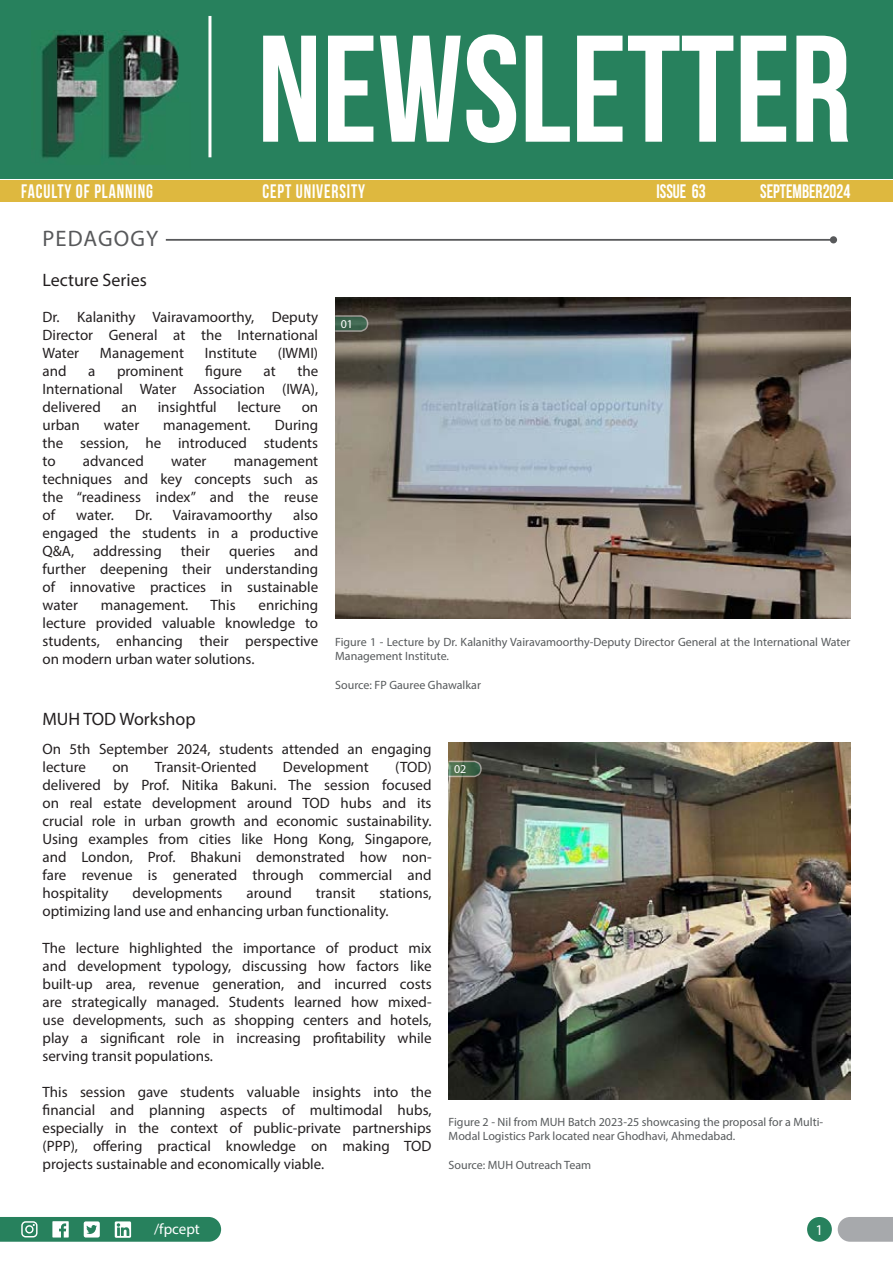
<style>
.page{position:relative;width:893px;height:1263px;background:#fff}
.page>*{position:absolute;margin:0;border:0;box-sizing:border-box;transform-origin:0 0}
.t1{font:700 151.5px "Bebas Neue";color:#fff}
.t2{font:22.5px "Myriad Pro";letter-spacing:.05em;color:#58595b}
.t3{font:700 19.5px "Bebas Neue";letter-spacing:.05em;color:#fff;scale:.9 1}
.t4{font:700 19.5px "Bebas Neue";color:#fff;scale:.9 1}
.t5{font:18px "Myriad Pro";color:#231f20}
.t6{font:15px/18px "Myriad Pro";color:#231f20;text-align:justify}
.t7{font:15px "Myriad Pro";color:#fff}
.t8{font:12px/14.4px "Myriad Pro";color:#575a5c}
.t9{font:12px "Myriad Pro";color:#fff}
</style>
<div class="page">
<div style="left:0;top:180px;width:893px;height:21px;background:#deb83f"></div>
<div style="left:0;top:0;width:893px;height:179px;background:#27815d"></div>
<svg style="left:838px;top:1217px;width:55px;height:25px"></svg>
<svg style="left:0;top:1217px;width:221px;height:25px;background:#479375"></svg>
<div style="left:807px;top:1217px;width:25px;height:25px;background:#27815d;border-radius:50%"></div>
<div style="left:208px;top:16px;width:3px;height:141px;border:2px solid #fff"></div>
<img style="left:41px;top:31px;width:137px;height:127px">
<div style="left:166px;top:102px;width:25px;height:68px;background:#27825b"></div>
<img style="left:335px;top:298px;width:515px;height:321px">
<img style="left:449px;top:743px;width:401px;height:356px">
<svg style="left:448px;top:760px;width:34px;height:18px"></svg>
<svg style="left:335px;top:314px;width:34px;height:19px"></svg>
<hr style="left:166px;top:239px;width:667px;height:2px;background:#58595b">
<div style="left:830px;top:236px;width:7px;height:7px;background:#58595b;border-radius:50%"></div>
<p class="t1" style="left:257px;top:6px;width:596px">NEWSLETTER</p>
<p class="t3" style="left:21px;top:180px;width:148px">FACULTY OF PLANNING</p>
<p class="t3" style="left:263px;top:180px;width:116px">CEPT UNIVERSITY</p>
<p class="t2" style="left:43px;top:225px;width:117px">PEDAGOGY</p>
<p class="t5" style="left:43px;top:269px;width:106px">Lecture Series</p>
<p class="t6" style="left:43px;top:308px;width:277px">Dr. Kalanithy Vairavamoorthy, Deputy Director General at the International Water</p>
<p class="t6" style="left:100px;top:344px;width:86px">Management</p>
<p class="t6" style="left:205px;top:344px;width:54px">Institute</p>
<p class="t6" style="left:278px;top:344px;width:42px">(IWMI)</p>
<p class="t6" style="left:43px;top:362px;width:26px">and</p>
<p class="t6" style="left:88px;top:362px;width:9px">a</p>
<p class="t6" style="left:117px;top:362px;width:68px">prominent</p>
<p class="t6" style="left:205px;top:362px;width:38px">figure</p>
<p class="t6" style="left:264px;top:362px;width:14px">at</p>
<p class="t6" style="left:43px;top:362px;width:277px;text-indent:255px">the International Water Association (IWA), delivered</p>
<p class="t6" style="left:122px;top:398px;width:17px">an</p>
<p class="t6" style="left:158px;top:398px;width:61px">insightful</p>
<p class="t6" style="left:238px;top:398px;width:45px">lecture</p>
<p class="t6" style="left:302px;top:398px;width:18px">on</p>
<p class="t9" style="left:341px;top:317px;width:14px">01</p>
<p class="t3" style="left:656px;top:180px;width:56px">ISSUE 63</p>
<p class="t4" style="left:760px;top:180px;width:102px">SEPTEMBER2024</p>
<p class="t6" style="left:43px;top:416px;width:39px">urban</p>
<p class="t6" style="left:104px;top:416px;width:37px">water</p>
<p class="t6" style="left:163px;top:416px;width:89px">management.</p>
<p class="t6" style="left:43px;top:416px;width:277px;text-indent:232px">During the session, he introduced students to</p>
<p class="t6" style="left:83px;top:452px;width:63px">advanced</p>
<p class="t6" style="left:171px;top:452px;width:37px">water</p>
<p class="t6" style="left:43px;top:452px;width:277px;text-indent:191px">management techniques and key concepts such as the “readiness index” and the reuse of</p>
<p class="t6" style="left:43px;top:506px;width:277px;text-indent:251px">also engaged the students in a productive Q&amp;A,</p>
<p class="t6" style="left:76px;top:506px;width:39px">water.</p>
<p class="t6" style="left:135px;top:506px;width:139px">Dr. Vairavamoorthy</p>
<p class="t6" style="left:43px;top:542px;width:277px;text-indent:252px">and further deepening their understanding of innovative practices in sustainable water</p>
<p class="t6" style="left:93px;top:542px;width:70px">addressing</p>
<p class="t6" style="left:181px;top:542px;width:31px">their</p>
<p class="t6" style="left:229px;top:542px;width:48px">queries</p>
<p class="t6" style="left:43px;top:596px;width:277px;text-indent:216px">enriching lecture provided valuable knowledge to students, enhancing their perspective on modern urban water solutions.</p>
<p class="t6" style="left:101px;top:596px;width:89px">management.</p>
<p class="t6" style="left:211px;top:596px;width:27px">This</p>
<p class="t5" style="left:43px;top:708px;width:155px">MUH TOD Workshop</p>
<p class="t8" style="left:335px;top:634px;width:517px">Figure 1 - Lecture by Dr. Kalanithy Vairavamoorthy-Deputy Director General at the International Water<br>Management Institute.</p>
<p class="t8" style="left:335px;top:677px;width:147px">Source: FP Gauree Ghawalkar</p>
<p class="t6" style="left:43px;top:740px;width:391px">On 5th September 2024, students attended an engaging lecture</p>
<p class="t6" style="left:112px;top:758px;width:18px">on</p>
<p class="t6" style="left:155px;top:758px;width:103px">Transit-Oriented</p>
<p class="t6" style="left:283px;top:758px;width:87px">Development</p>
<p class="t6" style="left:43px;top:758px;width:391px;text-indent:353px">(TOD) delivered by Prof. Nitika Bakuni. The session focused on real estate development around TOD hubs and its crucial role in urban growth and economic sustainability.<br>Using examples from cities like Hong Kong, Singapore, and London, Prof. Bhakuni demonstrated how non&shy;fare revenue is generated through commercial and hospitality</p>
<p class="t6" style="left:132px;top:884px;width:92px">developments</p>
<p class="t6" style="left:247px;top:884px;width:47px">around</p>
<p class="t6" style="left:316px;top:884px;width:41px">transit</p>
<p class="t6" style="left:43px;top:884px;width:391px;text-indent:337px">stations, optimizing land use and enhancing urban functionality.</p>
<p class="t6" style="left:43px;top:938px;width:391px">The lecture highlighted the importance of product mix and development typology, discussing how factors like built-up area, revenue generation, and incurred costs are strategically managed. Students learned how mixed&shy;use developments, such as shopping centers and hotels, play a significant role in increasing profitability while serving transit populations.</p>
<p class="t6" style="left:43px;top:1082px;width:391px">This session gave students valuable insights into the financial and planning aspects of multimodal hubs, especially in the context of public-private partnerships (PPP), offering practical knowledge on making TOD projects sustainable and economically viable.</p>
<p class="t9" style="left:454px;top:762px;width:14px">02</p>
<p class="t8" style="left:449px;top:1114px;width:376px">Figure 2 - Nil from MUH Batch 2023-25 showcasing the proposal for a Multi-<br>Modal Logistics Park located near Ghodhavi, Ahmedabad.</p>
<p class="t8" style="left:449px;top:1158px;width:144px">Source: MUH Outreach Team</p>
<p class="t7" style="left:154px;top:1220px;width:47px">/fpcept</p>
<p class="t7" style="left:816px;top:1221px;width:9px">1</p>
</div>
